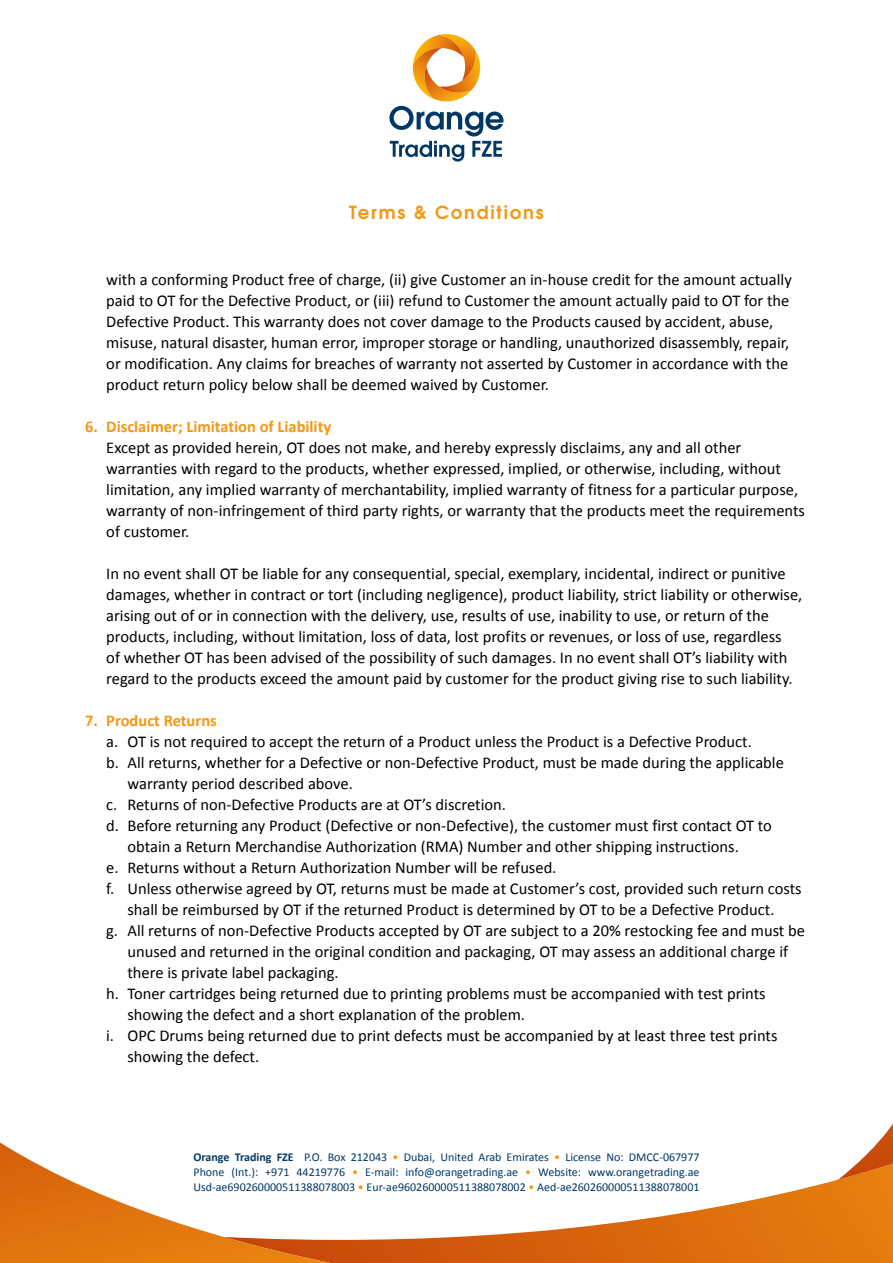
<style>
.page{position:relative;width:893px;height:1263px;background:#fff}
.page>*{position:absolute;margin:0;border:0;box-sizing:border-box;transform-origin:0 0}
.t1{font:700 18px "Te X Gyre Adventor";letter-spacing:.1em;color:#f49712}
.t2{font:16.5px/21px "Calibri";color:#000}
.t3{font:700 16.5px "Calibri";color:#f49712}
.t4{font:12px/15px "Calibri";color:#003865;text-align:justify}
.s1{font-weight:700}
.s2{color:#f49712}
</style>
<div class="page">
<svg style="left:389px;top:34px;width:114px;height:128px"></svg>
<svg style="left:449px;top:1179px;width:444px;height:84px"></svg>
<svg style="left:838px;top:1124px;width:55px;height:56px"></svg>
<svg style="left:0;top:1142px;width:449px;height:121px"></svg>
<p class="t1" style="left:349px;top:197px;width:196px">Terms &amp; Conditions</p>
<p class="t2" style="left:106px;top:269px;width:687px">with a conforming Product free of charge, (ii) give Customer an in-house credit for the amount actually paid to OT for the Defective Product, or (iii) refund to Customer the amount actually paid to OT for the Defective Product. This warranty does not cover damage to the Products caused by accident, abuse, misuse, natural disaster, human error, improper storage or handling, unauthorized disassembly, repair, or modification. Any claims for breaches of warranty not asserted by Customer in accordance with the product return policy below shall be deemed waived by Customer.</p>
<p class="t3" style="left:85px;top:416px;width:248px">6. Disclaimer; Limitation of Liability</p>
<p class="t2" style="left:106px;top:437px;width:700px">Except as provided herein, OT does not make, and hereby expressly disclaims, any and all other warranties with regard to the products, whether expressed, implied, or otherwise, including, without limitation, any implied warranty of merchantability, implied warranty of fitness for a particular purpose, warranty of non-infringement of third party rights, or warranty that the products meet the requirements of customer.</p>
<p class="t2" style="left:106px;top:563px;width:698px">In no event shall OT be liable for any consequential, special, exemplary, incidental, indirect or punitive damages, whether in contract or tort (including negligence), product liability, strict liability or otherwise, arising out of or in connection with the delivery, use, results of use, inability to use, or return of the products, including, without limitation, loss of data, lost profits or revenues, or loss of use, regardless<br>of whether OT has been advised of the possibility of such damages. In no event shall OT’s liability with regard to the products exceed the amount paid by customer for the product giving rise to such liability.</p>
<p class="t3" style="left:85px;top:710px;width:133px">7. Product Returns</p>
<p class="t2" style="left:106px;top:731px;width:647px">a. OT is not required to accept the return of a Product unless the Product is a Defective Product.</p>
<p class="t2" style="left:106px;top:752px;width:679px">b. All returns, whether for a Defective or non-Defective Product, must be made during the applicable</p>
<p class="t2" style="left:128px;top:773px;width:227px">warranty period described above.</p>
<p class="t2" style="left:106px;top:794px;width:401px">c. Returns of non-Defective Products are at OT’s discretion.</p>
<p class="t2" style="left:106px;top:815px;width:667px">d. Before returning any Product (Defective or non-Defective), the customer must first contact OT to</p>
<p class="t2" style="left:128px;top:836px;width:613px">obtain a Return Merchandise Authorization (RMA) Number and other shipping instructions.</p>
<p class="t2" style="left:106px;top:857px;width:452px">e. Returns without a Return Authorization Number will be refused.</p>
<p class="t2" style="left:106px;top:878px;width:697px">f. Unless otherwise agreed by OT, returns must be made at Customer’s cost, provided such return costs</p>
<p class="t2" style="left:127px;top:899px;width:649px">shall be reimbursed by OT if the returned Product is determined by OT to be a Defective Product.</p>
<p class="t2" style="left:106px;top:920px;width:700px">g. All returns of non-Defective Products accepted by OT are subject to a 20% restocking fee and must be</p>
<p class="t2" style="left:127px;top:941px;width:662px">unused and returned in the original condition and packaging, OT may assess an additional charge if</p>
<p class="t2" style="left:127px;top:962px;width:213px">there is private label packaging.</p>
<p class="t2" style="left:106px;top:983px;width:661px">h. Toner cartridges being returned due to printing problems must be accompanied with test prints</p>
<p class="t2" style="left:127px;top:1004px;width:399px">showing the defect and a short explanation of the problem.</p>
<p class="t2" style="left:106px;top:1025px;width:673px">i. OPC Drums being returned due to print defects must be accompanied by at least three test prints</p>
<p class="t2" style="left:127px;top:1046px;width:133px">showing the defect.</p>
<p class="t4" style="left:193px;top:1149px;width:508px"><span class="s1">Orange Trading FZE</span> P.O. Box 212043 <span class="s2">•</span> Dubai, United Arab Emirates <span class="s2">•</span> License No: DMCC-067977<br>Phone (Int.): +971 44219776 <span class="s2">•</span> E‐mail: info@orangetrading.ae <span class="s2">•</span> Website: www.orangetrading.ae Usd-ae690260000511388078003 <span class="s2">•</span> Eur-ae960260000511388078002 <span class="s2">•</span> Aed-ae260260000511388078001</p>
</div>
